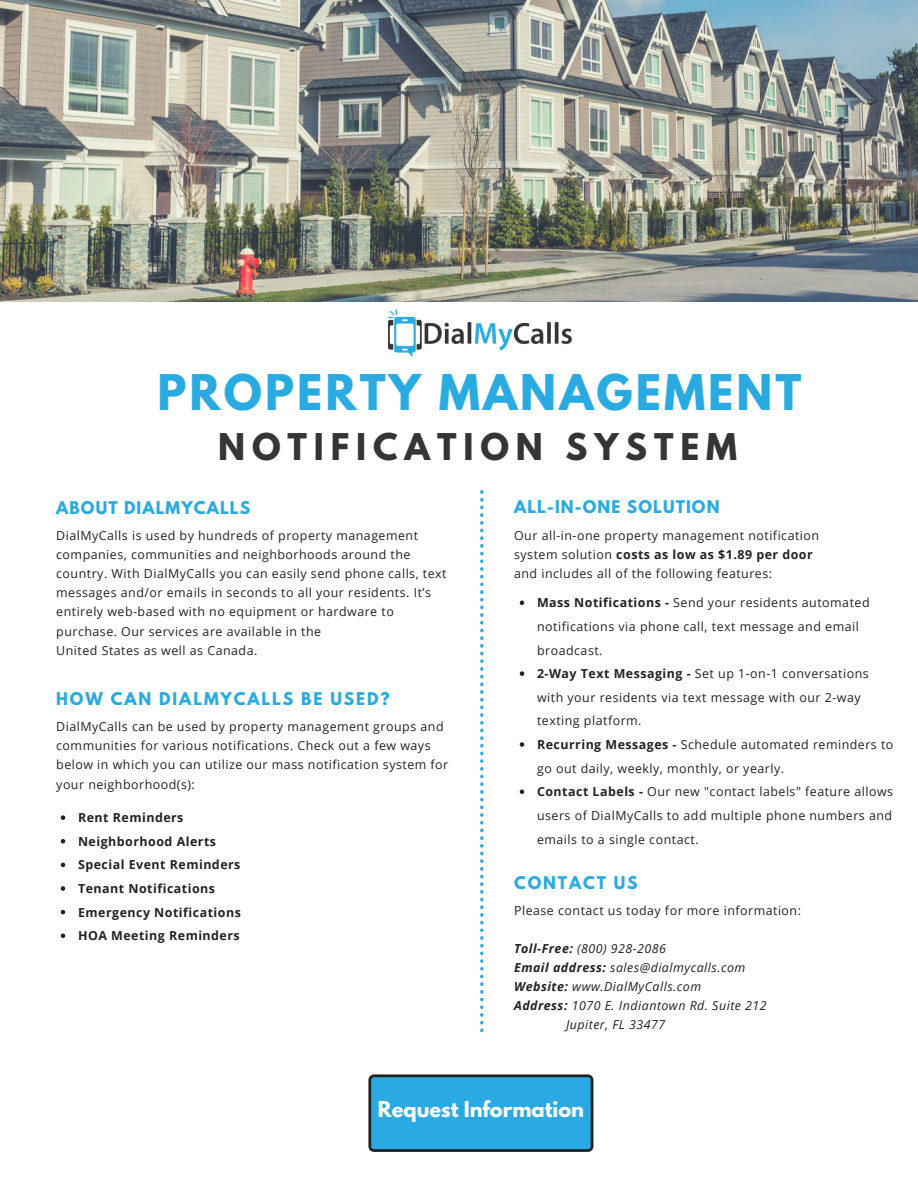
<style>
.page{position:relative;width:918px;height:1188px;background:#fff}
.page>*{position:absolute;margin:0;border:0;box-sizing:border-box;transform-origin:0 0}
.t1{font:700 43.65px "League Spartan";letter-spacing:.07em;color:#29abe2}
.t2{font:700 32.7px "League Spartan";letter-spacing:.21em;color:#353535}
.t3{font:700 19.5px "League Spartan";color:#fff}
.t4{font:700 15.6px "League Spartan";letter-spacing:.07em;color:#29aae2}
.t5{font:700 15.6px "League Spartan";letter-spacing:.12em;color:#29aae2}
.t6{font:12.45px/19.2px "Open Sans";letter-spacing:.04em;color:#222}
.t7{font:italic 12.45px "Open Sans";letter-spacing:.04em;color:#222}
.t8{font:700 12.45px/23.7px "Open Sans";letter-spacing:.04em;color:#222}
.s1{font-weight:700}
</style>
<div class="page">
<img style="left:0;top:0;width:918px;height:302px">
<svg style="left:61px;top:815px;width:4px;height:5px"></svg>
<svg style="left:61px;top:839px;width:4px;height:5px"></svg>
<svg style="left:61px;top:863px;width:4px;height:4px"></svg>
<svg style="left:61px;top:886px;width:4px;height:5px"></svg>
<svg style="left:61px;top:910px;width:4px;height:4px"></svg>
<svg style="left:61px;top:934px;width:4px;height:4px"></svg>
<svg style="left:520px;top:601px;width:4px;height:4px"></svg>
<svg style="left:520px;top:671px;width:4px;height:5px"></svg>
<svg style="left:520px;top:742px;width:4px;height:5px"></svg>
<svg style="left:520px;top:790px;width:4px;height:4px"></svg>
<svg style="left:480px;top:490px;width:3px;height:542px"></svg>
<svg style="left:368px;top:1074px;width:225px;height:78px;background:#2a9ed0"></svg>
<img style="left:388px;top:309px;width:184px;height:48px">
<h1 class="t1" style="left:158px;top:370px;width:646px">PROPERTY MANAGEMENT</h1>
<h2 class="t2" style="left:218px;top:431px;width:520px">NOTIFICATION SYSTEM</h2>
<p class="t4" style="left:56px;top:500px;width:195px">ABOUT DIALMYCALLS</p>
<p class="t6" style="left:56px;top:525px;width:392px">DialMyCalls is used by hundreds of property management companies, communities and neighborhoods around the country. With DialMyCalls you can easily send phone calls, text messages and/or emails in seconds to all your residents. It’s entirely web-based with no equipment or hardware to purchase. Our services are available in the<br>United States as well as Canada.</p>
<p class="t5" style="left:56px;top:691px;width:335px">HOW CAN DIALMYCALLS BE USED?</p>
<p class="t6" style="left:56px;top:717px;width:394px">DialMyCalls can be used by property management groups and communities for various notifications. Check out a few ways below in which you can utilize our mass notification system for your neighborhood(s):</p>
<p class="t8" style="left:78px;top:805px;width:164px">Rent Reminders<br>Neighborhood Alerts<br>Special Event Reminders<br>Tenant Notifications<br>Emergency Notifications<br>HOA Meeting Reminders</p>
<p class="t4" style="left:514px;top:499px;width:207px">ALL-IN-ONE SOLUTION</p>
<p class="t6" style="left:514px;top:525px;width:307px">Our all-in-one property management notification system solution <span class="s1">costs as low as $1.89 per door </span>and includes all of the following features:</p>
<p class="t6" style="left:537px;top:591px;width:358px;line-height:23.7px"><span class="s1">Mass Notifications -</span> Send your residents automated notifications via phone call, text message and email broadcast.<br><span class="s1">2-Way Text Messaging -</span> Set up 1-on-1 conversations with your residents via text message with our 2-way texting platform.<br><span class="s1">Recurring Messages -</span> Schedule automated reminders to go out daily, weekly, monthly, or yearly.<br><span class="s1">Contact Labels -</span> Our new "contact labels" feature allows users of DialMyCalls to add multiple phone numbers and emails to a single contact.</p>
<p class="t5" style="left:514px;top:875px;width:125px">CONTACT US</p>
<p class="t6" style="left:514px;top:900px;width:288px">Please contact us today for more information:</p>
<p class="t7" style="left:514px;top:939px;width:153px"><span class="s1">Toll-Free:</span> (800) 928-2086</p>
<p class="t7" style="left:514px;top:959px;width:233px"><span class="s1">Email address:</span> sales@dialmycalls.com</p>
<p class="t7" style="left:514px;top:978px;width:189px"><span class="s1">Website:</span> www.DialMyCalls.com</p>
<p class="t7" style="left:514px;top:997px;width:254px"><span class="s1">Address:</span> 1070 E. Indiantown Rd. Suite 212</p>
<p class="t7" style="left:566px;top:1016px;width:101px">Jupiter, FL 33477</p>
<h3 class="t3" style="left:378px;top:1100px;width:208px">Request Information</h3>
</div>
